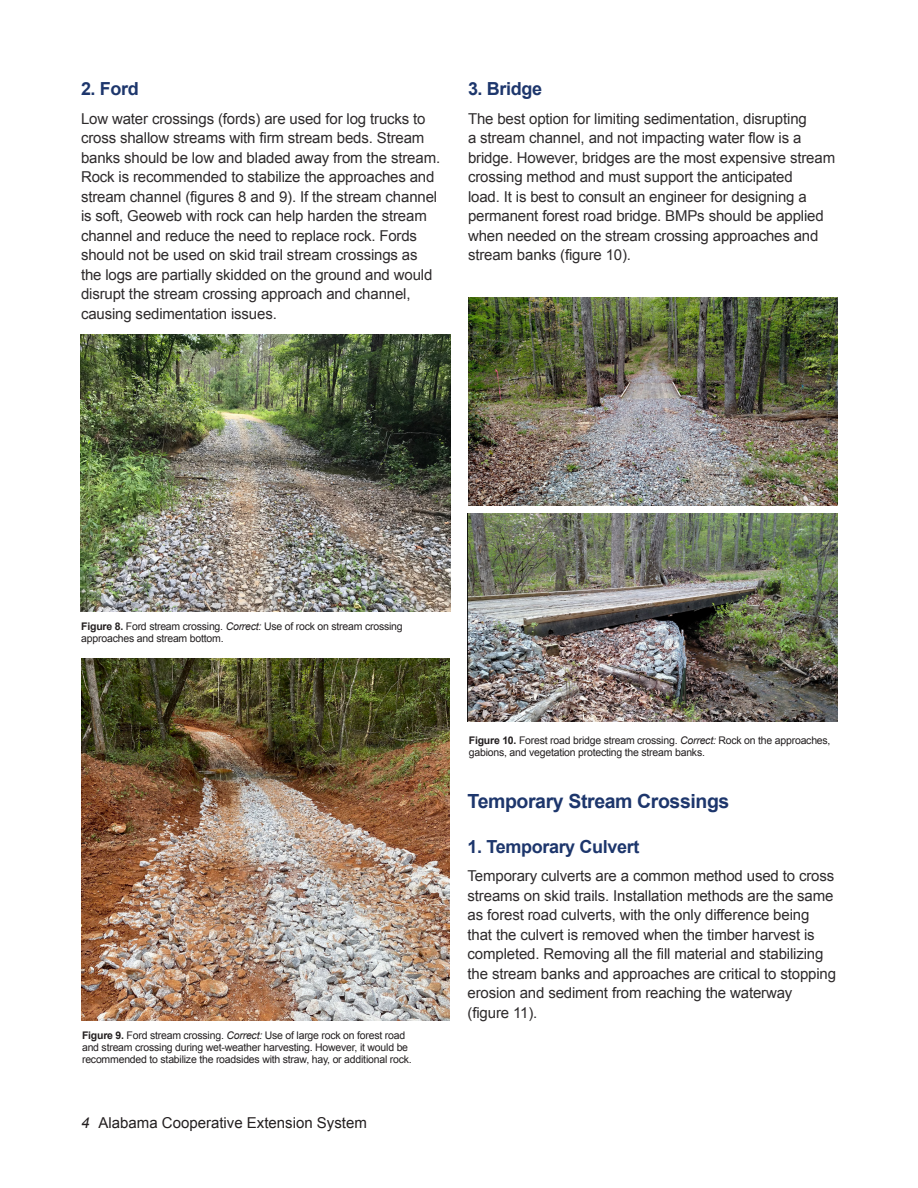
<style>
.page{position:relative;width:918px;height:1188px;background:#fff}
.page>*{position:absolute;margin:0;border:0;box-sizing:border-box;transform-origin:0 0}
.t1{font:700 19.5px "Arial";letter-spacing:-.02em;color:#1d366c}
.t2{font:700 18px "Arial";letter-spacing:-.02em;color:#1d366c}
.t3{font:15px/19.5px "Arial";letter-spacing:-.01em;color:#2e2b2c}
.t4{font:15px "Arial";color:#231f20}
.t5{font:10.5px/12px "Arial";letter-spacing:-.02em;color:#231f20}
.s1{font-weight:700}
.s2{font-style:italic}
</style>
<div class="page">
<img style="left:81px;top:335px;width:369px;height:277px">
<img style="left:81px;top:658px;width:369px;height:363px">
<img style="left:468px;top:297px;width:370px;height:209px">
<img style="left:468px;top:513px;width:369px;height:209px">
<p class="t2" style="left:81px;top:77px;width:59px">2. Ford</p>
<p class="t3" style="left:81px;top:109px;width:361px">Low water crossings (fords) are used for log trucks to cross shallow streams with firm stream beds. Stream banks should be low and bladed away from the stream.<br>Rock is recommended to stabilize the approaches and stream channel (figures 8 and 9). If the stream channel is soft, Geoweb with rock can help harden the stream channel and reduce the need to replace rock. Fords should not be used on skid trail stream crossings as the logs are partially skidded on the ground and would disrupt the stream crossing approach and channel, causing sedimentation issues.</p>
<p class="t2" style="left:468px;top:77px;width:76px">3. Bridge</p>
<p class="t3" style="left:468px;top:109px;width:369px">The best option for limiting sedimentation, disrupting<br>a stream channel, and not impacting water flow is a bridge. However, bridges are the most expensive stream crossing method and must support the anticipated<br>load. It is best to consult an engineer for designing a permanent forest road bridge. BMPs should be applied when needed on the stream crossing approaches and stream banks (figure 10).</p>
<p class="t5" style="left:81px;top:620px;width:323px"><span class="s1">Figure 8.</span> Ford stream crossing. <span class="s2">Correct:</span> Use of rock on stream crossing approaches and stream bottom.</p>
<p class="t5" style="left:82px;top:1029px;width:331px"><span class="s1">Figure 9.</span> Ford stream crossing. <span class="s2">Correct:</span> Use of large rock on forest road and stream crossing during wet-weather harvesting. However, it would be recommended to stabilize the roadsides with straw, hay, or additional rock.</p>
<p class="t4" style="left:81px;top:1113px;width:287px"><span class="s2">4</span> Alabama Cooperative Extension System</p>
<p class="t5" style="left:469px;top:735px;width:363px"><span class="s1">Figure 10.</span> Forest road bridge stream crossing. <span class="s2">Correct:</span> Rock on the approaches, gabions, and vegetation protecting the stream banks.</p>
<h1 class="t1" style="left:468px;top:788px;width:263px">Temporary Stream Crossings</h1>
<p class="t2" style="left:468px;top:835px;width:173px">1. Temporary Culvert</p>
<p class="t3" style="left:468px;top:867px;width:370px">Temporary culverts are a common method used to cross streams on skid trails. Installation methods are the same as forest road culverts, with the only difference being that the culvert is removed when the timber harvest is completed. Removing all the fill material and stabilizing the stream banks and approaches are critical to stopping erosion and sediment from reaching the waterway (figure 11).</p>
</div>
